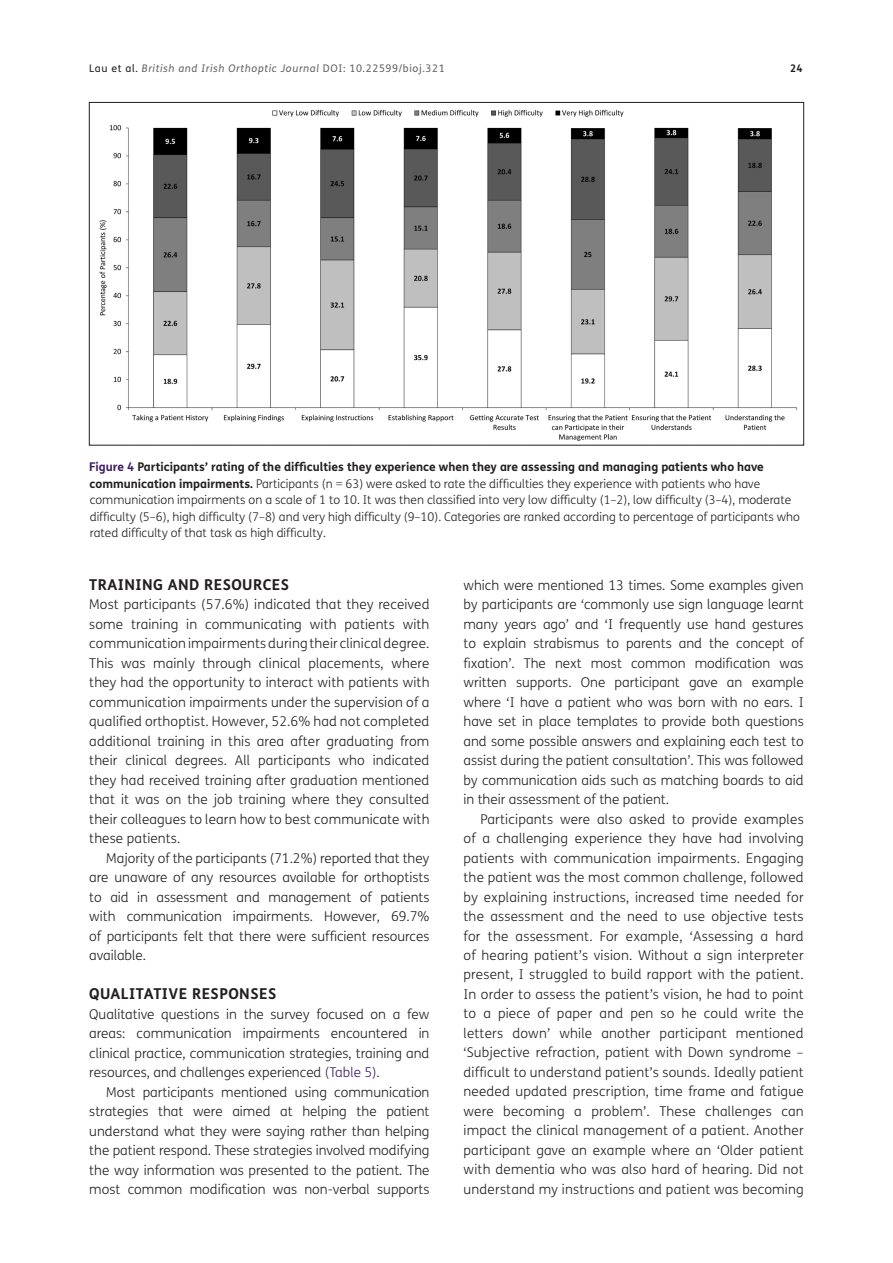
<style>
.page{position:relative;width:893px;height:1263px;background:#fff}
.page>*{position:absolute;margin:0;border:0;box-sizing:border-box;transform-origin:0 0}
.t1{font:700 15px "FS Me";letter-spacing:.03em;color:#231f20}
.Body_Copy{font:300 13.5px/19.5px "FS Me";color:#231f20;text-align:justify}
.Body_Copy_-_1st_Para{font:300 13.5px/19.5px "FS Me";color:#231f20;text-align:justify}
.Figure_copy{font:300 12px/16.5px "FS Me";color:#231f20}
.t2{font:italic 10.5px "FS Me";letter-spacing:.06em;color:#636366}
.t3{font:700 10.5px "FS Me";color:#231f20}
.s1{font-style:normal;color:#231f20}
.s2{font-style:normal}
.s3{font-weight:700;color:#401d68}
.s4{font-weight:700}
.s5{color:#401d68}
</style>
<div class="page">
<img style="left:99px;top:109px;width:699px;height:332px">
<p class="t2" style="left:89px;top:62px;width:357px"><span class="s1">Lau et al.</span> British and Irish Orthoptic Journal <span class="s2">DOI: 10.22599/bioj.321</span></p>
<p class="t3" style="left:790px;top:61px;width:14px">24</p>
<p class="Figure_copy" style="left:89px;top:459px;width:712px"><span class="s3">Figure 4</span> <span class="s4">Participants’ rating of the difficulties they experience when they are assessing and managing patients who have communication impairments.</span> Participants (n = 63) were asked to rate the difficulties they experience with patients who have communication impairments on a scale of 1 to 10. It was then classified into very low difficulty (1–2), low difficulty (3–4), moderate difficulty (5–6), high difficulty (7–8) and very high difficulty (9–10). Categories are ranked according to percentage of participants who rated difficulty of that task as high difficulty.</p>
<h2 class="t1" style="left:89px;top:575px;width:201px">TRAINING AND RESOURCES</h2>
<p class="Body_Copy_-_1st_Para" style="left:89px;top:595px;width:342px">Most participants (57.6%) indicated that they received some training in communicating with patients with communication impairments during their clinical degree.<br>This was mainly through clinical placements, where they had the opportunity to interact with patients with communication impairments under the supervision of a qualified orthoptist. However, 52.6% had not completed additional training in this area after graduating from their clinical degrees. All participants who indicated they had received training after graduation mentioned that it was on the job training where they consulted their colleagues to learn how to best communicate with these patients.</p>
<p class="Body_Copy" style="left:89px;top:848px;width:342px;text-indent:17px">Majority of the participants (71.2%) reported that they are unaware of any resources available for orthoptists to aid in assessment and management of patients with communication impairments. However, 69.7% of participants felt that there were sufficient resources available.</p>
<h2 class="t1" style="left:89px;top:984px;width:188px">QUALITATIVE RESPONSES</h2>
<p class="Body_Copy_-_1st_Para" style="left:89px;top:1004px;width:342px">Qualitative questions in the survey focused on a few areas: communication impairments encountered in clinical practice, communication strategies, training and resources, and challenges experienced <span class="s5">(Table 5)</span>.</p>
<p class="Body_Copy" style="left:89px;top:1082px;width:342px;text-indent:17px">Most participants mentioned using communication strategies that were aimed at helping the patient understand what they were saying rather than helping the patient respond. These strategies involved modifying the way information was presented to the patient. The most common modification was non-verbal supports</p>
<p class="Body_Copy" style="left:463px;top:575px;width:342px">which were mentioned 13 times. Some examples given by participants are ‘commonly use sign language learnt many years ago’ and ‘I frequently use hand gestures to explain strabismus to parents and the concept of fixation’. The next most common modification was written supports. One participant gave an example where ‘I have a patient who was born with no ears. I have set in place templates to provide both questions and some possible answers and explaining each test to assist during the patient consultation’. This was followed by communication aids such as matching boards to aid in their assessment of the patient.</p>
<p class="Body_Copy" style="left:463px;top:809px;width:342px;text-indent:17px">Participants were also asked to provide examples of a challenging experience they have had involving patients with communication impairments. Engaging the patient was the most common challenge, followed by explaining instructions, increased time needed for the assessment and the need to use objective tests for the assessment. For example, ‘Assessing a hard of hearing patient’s vision. Without a sign interpreter present, I struggled to build rapport with the patient.<br>In order to assess the patient’s vision, he had to point to a piece of paper and pen so he could write the letters down’ while another participant mentioned ‘Subjective refraction, patient with Down syndrome – difficult to understand patient’s sounds. Ideally patient needed updated prescription, time frame and fatigue were becoming a problem’. These challenges can impact the clinical management of a patient. Another participant gave an example where an ‘Older patient with dementia who was also hard of hearing. Did not understand my instructions and patient was becoming</p>
</div>
